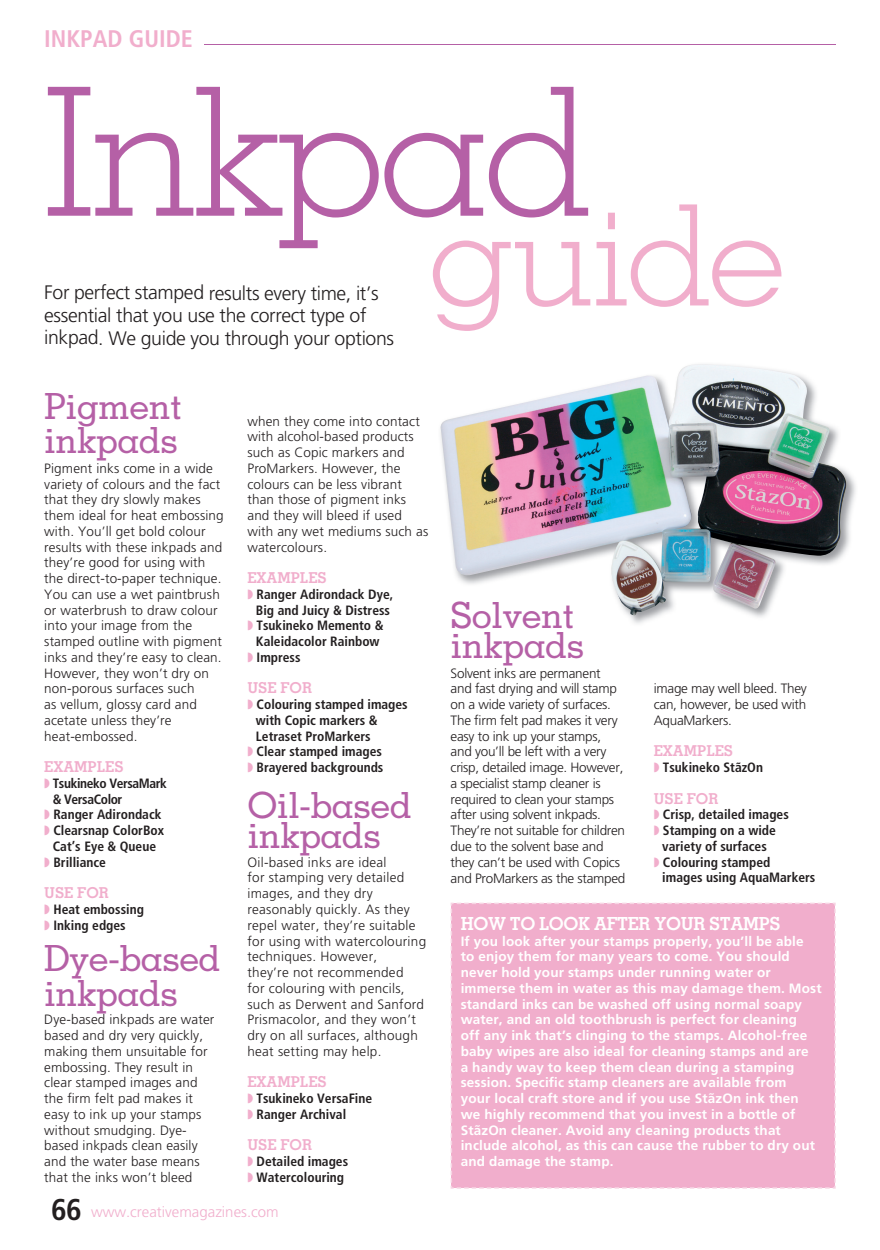
<style>
.page{position:relative;width:880px;height:1250px;background:#fff}
.page>*{position:absolute;margin:0;border:0;box-sizing:border-box;transform-origin:0 0}
.t1{font:300 178.5px "Memphis LT Std";letter-spacing:-.03em;color:#b560a6}
.t2{font:300 139.8px "Memphis LT Std";letter-spacing:-.03em;color:#f1aecc}
.t3{font:500 36px/34.5px "Memphis LT Std";letter-spacing:-.02em;color:#b560a6}
.t4{font:700 condensed 30px "Frutiger LT Std";color:#231f20}
.t5{font:700 condensed 24px "Frutiger LT Std";color:#f1aecc}
.t6{font:300 19.5px/22.5px "Frutiger LT Std";letter-spacing:-.02em;color:#231f20}
.t7{font:700 18px "Memphis LT Std";letter-spacing:-.02em;color:#fff}
.t8{font:700 15px "Memphis LT Std";color:#f1aecc}
.t9{font:300 15px "Frutiger LT Std";color:#f1aecc}
.t10{font:300 13.5px/15.8px "Frutiger LT Std";letter-spacing:.01em;color:#231f20}
.t11{font:700 13.5px/15.8px "Frutiger LT Std";letter-spacing:.01em;color:#fff}
.t12{font:700 condensed 13.5px/15.8px "Frutiger LT Std";color:#231f20}
.t13{font:300 13.5px/15.8px "Frutiger LT Std";letter-spacing:-.02em;color:#231f20}
.t14{font:700 condensed 13.5px "Frutiger LT Std";letter-spacing:-.03em;color:#231f20}
.s1{color:#f1aecc}
</style>
<div class="page">
<img style="left:629px;top:473px;width:227px;height:151px">
<img style="left:440px;top:364px;width:408px;height:252px">
<hr style="left:204px;top:44px;width:631px;height:1px;background:#b560a6">
<div style="left:450px;top:902px;width:385px;height:286px;background:#f1aecc"></div>
<h3 class="t5" style="left:44px;top:25px;width:150px">INKPAD GUIDE</h3>
<h1 class="t1" style="left:44px;top:43px;width:550px">Inkpad</h1>
<h2 class="t2" style="left:429px;top:170px;width:358px">guide</h2>
<h3 class="t6" style="left:44px;top:282px;width:351px">For perfect stamped results every time s’i t, essential that you use the correct type of inkpad. We guide you through your options</h3>
<h3 class="t3" style="left:44px;top:388px;width:139px">Pigment inkpads</h3>
<p class="t10" style="left:44px;top:460px;width:181px">Pigment inks come in a wide variety of colours and the fact that they dry slowly makes them ideal for heat embossing with. You l l’ get bold colour results with these inkpads and they’re good for using with the direct-to-paper technique.<br>You can use a wet paintbrush or waterbrush to draw colour into your image from the stamped outline with pigment inks and they’re easy to clean.<br>However, they won t’ dry on non-porous surfaces such<br>as vellum, glossy card and acetate unless they’re heat-embossed.</p>
<p class="t8" style="left:44px;top:757px;width:81px">EXAMPLES</p>
<p class="t14" style="left:44px;top:775px;width:124px"><span class="s1">◗</span> Tsukineko VersaMark</p>
<p class="t14" style="left:53px;top:791px;width:71px">&amp; VersaColor</p>
<p class="t12" style="left:44px;top:806px;width:119px"><span class="s1">◗</span> Ranger Adirondack</p>
<p class="t12" style="left:44px;top:822px;width:121px"><span class="s1">◗</span> Clearsnap ColorBox</p>
<p class="t12" style="left:53px;top:838px;width:105px">Cat s’ Eye &amp; Queue</p>
<p class="t12" style="left:44px;top:854px;width:63px"><span class="s1">◗</span> Brilliance</p>
<p class="t8" style="left:44px;top:883px;width:66px">USE FOR</p>
<p class="t12" style="left:44px;top:901px;width:101px"><span class="s1">◗</span> Heat embossing <span class="s1">◗</span> Inking edges</p>
<h3 class="t3" style="left:44px;top:940px;width:178px">Dye-based inkpads</h3>
<p class="t10" style="left:44px;top:1011px;width:172px">Dye-based inkpads are water based and dry very quickly, making them unsuitable for embossing. They result in clear stamped images and the firm felt pad makes it easy to ink up your stamps</p>
<p class="t10" style="left:44px;top:1137px;width:155px">based inkpads clean easily</p>
<p class="t10" style="left:44px;top:1122px;width:144px">without smudging. Dye-</p>
<p class="t10" style="left:44px;top:1153px;width:157px">and the water base means that the inks won t’ bleed</p>
<p class="t10" style="left:247px;top:413px;width:182px">when they come into contact with alcohol-based products such as Copic markers and<br>ProMarkers. However, the colours can be less vibrant than those of pigment inks and they will bleed if used with any wet mediums such as watercolours.</p>
<p class="t8" style="left:247px;top:568px;width:81px">EXAMPLES</p>
<p class="t12" style="left:247px;top:586px;width:147px"><span class="s1">◗</span> Ranger Adirondack Dye,</p>
<p class="t12" style="left:256px;top:602px;width:136px">Big and Juicy &amp; Distress</p>
<p class="t12" style="left:247px;top:617px;width:137px"><span class="s1">◗</span> Tsukineko Memento &amp;</p>
<p class="t12" style="left:256px;top:633px;width:125px">Kaleidacolor Rainbow</p>
<p class="t12" style="left:247px;top:649px;width:55px"><span class="s1">◗</span> Impress</p>
<p class="t8" style="left:247px;top:678px;width:66px">USE FOR</p>
<p class="t12" style="left:247px;top:696px;width:162px"><span class="s1">◗</span> Colouring stamped images</p>
<p class="t12" style="left:256px;top:712px;width:123px">with Copic markers &amp;</p>
<p class="t12" style="left:256px;top:728px;width:116px">Letraset ProMarkers</p>
<p class="t12" style="left:247px;top:743px;width:136px"><span class="s1">◗</span> Clear stamped images</p>
<p class="t12" style="left:247px;top:759px;width:137px"><span class="s1">◗</span> Brayered backgrounds</p>
<h3 class="t3" style="left:247px;top:790px;width:166px;line-height:30px">Oil-based inkpads</h3>
<p class="t10" style="left:247px;top:854px;width:180px">Oil-based inks are ideal<br>for stamping very detailed images, and they dry reasonably quickly. As they repel water, they’re suitable for using with watercolouring techniques. However,<br>they’re not recommended<br>for colouring with pencils, such as Derwent and Sanford<br>Prismacolor, and they won t’ dry on all surfaces, although heat setting may help.</p>
<p class="t8" style="left:247px;top:1072px;width:81px">EXAMPLES</p>
<p class="t12" style="left:247px;top:1090px;width:126px"><span class="s1">◗</span> Tsukineko VersaFine <span class="s1">◗</span> Ranger Archival</p>
<p class="t8" style="left:247px;top:1135px;width:66px">USE FOR</p>
<p class="t12" style="left:247px;top:1153px;width:102px"><span class="s1">◗</span> Detailed images <span class="s1">◗</span> Watercolouring</p>
<h3 class="t4" style="left:51px;top:1191px;width:32px">66</h3>
<p class="t9" style="left:91px;top:1203px;width:189px">www.creativemagazines.com</p>
<h3 class="t3" style="left:450px;top:599px;width:135px;line-height:30px">Solvent inkpads</h3>
<p class="t13" style="left:450px;top:665px;width:176px">Solvent inks are permanent<br>and fast drying and will stamp on a wide variety of surfaces.<br>The rmfi felt pad makes it very easy to ink up your stamps, and you l l’ be left with a very crisp, detailed image. However, a specialist stamp cleaner is required to clean your stamps after using solvent inkpads.<br>They r e’ not suitable for children due to the solvent base and they can t’ be used with Copics and ProMarkers as the stamped</p>
<p class="t10" style="left:653px;top:681px;width:155px;text-align:justify">image may well bleed. They can, however, be used with AquaMarkers.</p>
<p class="t8" style="left:653px;top:741px;width:81px">EXAMPLES</p>
<p class="t12" style="left:653px;top:759px;width:111px"><span class="s1">◗</span> Tsukineko StãzOn</p>
<p class="t8" style="left:653px;top:788px;width:66px">USE FOR</p>
<p class="t12" style="left:653px;top:806px;width:136px"><span class="s1">◗</span> Crisp, detailed images</p>
<p class="t12" style="left:653px;top:822px;width:123px"><span class="s1">◗</span> Stamping on a wide</p>
<p class="t12" style="left:662px;top:838px;width:106px">variety of surfaces</p>
<p class="t12" style="left:653px;top:854px;width:118px"><span class="s1">◗</span> Colouring stamped</p>
<p class="t12" style="left:662px;top:869px;width:155px">images using AquaMarkers</p>
<h3 class="t7" style="left:460px;top:912px;width:321px">HOW TO LOOK AFTER YOUR STAMPS</h3>
<p class="t11" style="left:460px;top:932px;width:362px">If you look after your stamps properly, you l l’ be able<br>to enjoy them for many years to come. You should never hold your stamps under running water or immerse them in water as this may damage them. Most standard inks can be washed off using normal soapy water, and an old toothbrush is perfect for cleaning<br>off any ink that s’ clinging to the stamps. Alcohol-free baby wipes are also ideal for cleaning stamps and are<br>a handy way to keep them clean during a stamping session. Specific stamp cleaners are available from<br>your local craft store and if you use StãzOn ink then we highly recommend that you invest in a bottle of StãzOn cleaner. Avoid any cleaning products that include alcohol, as this can cause the rubber to dry out and damage the stamp.</p>
</div>
